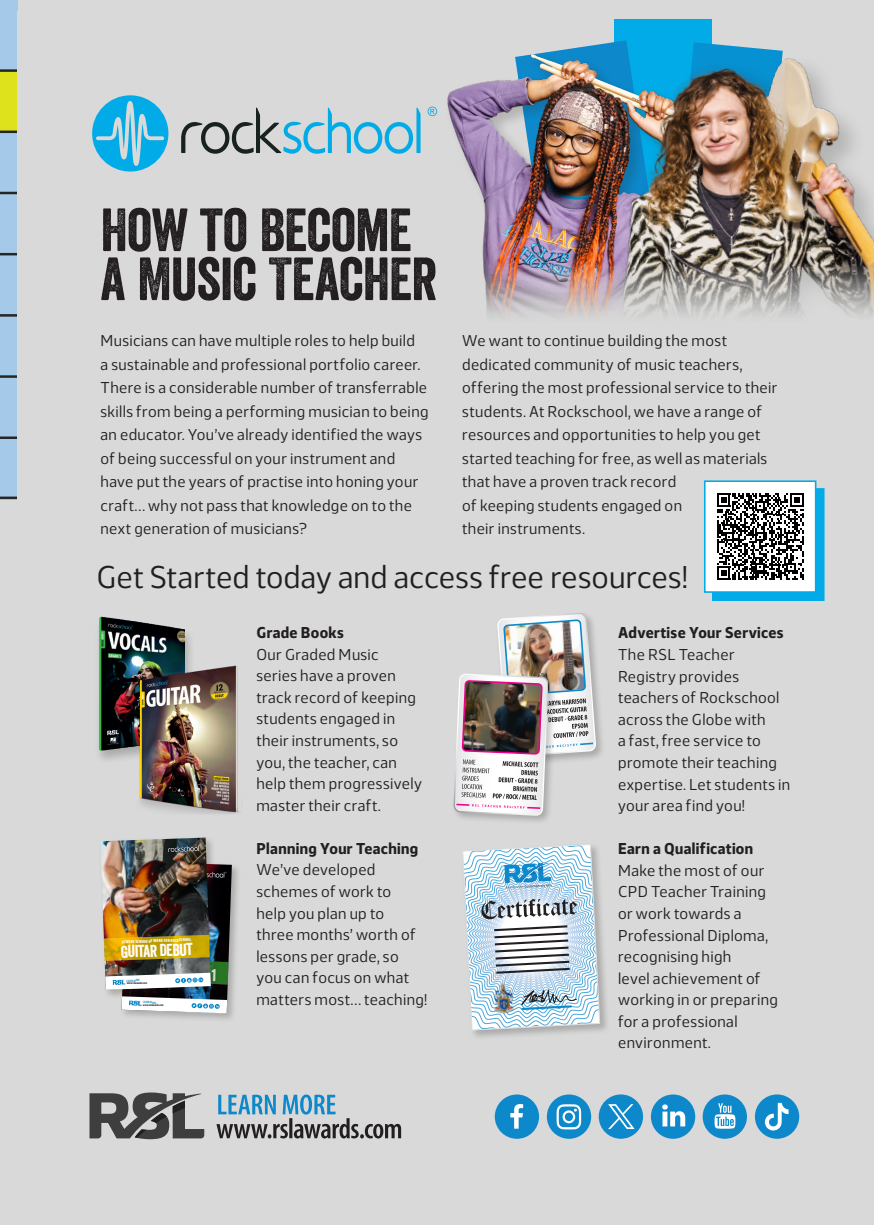
<style>
.page{position:relative;width:874px;height:1225px;background:#fff}
.page>*{position:absolute;margin:0;border:0;box-sizing:border-box;transform-origin:0 0}
.t1{font:58.8px/49px "Veneer";letter-spacing:-.01em;color:#231f20}
.t2{font:31.4px "Webnar";color:#231f20}
.t3{font:16.6px "Veneer";color:#fff}
.t4{font:15.6px/21.6px "Webnar";letter-spacing:.02em;color:#231f20}
.t5{font:700 15.6px "Webnar";letter-spacing:.02em;color:#231f20}
.t6{font:900 condensed 4.4px "Myriad Pro";color:#fff}
.t7{font:600 condensed 3.2px "Myriad Pro";color:#000}
.t8{font:600 condensed 3.2px "Myriad Pro";color:#0085c8}
</style>
<div class="page">
<div style="left:0;top:0;width:873px;height:1225px;background:#d8d9d8"></div>
<div style="left:0;top:0;width:17px;height:499px;background:#a5c9e8"></div>
<div style="left:0;top:71px;width:17px;height:61px;background:#dde21c"></div>
<svg style="left:0;top:253px;width:17px;height:2px"></svg>
<hr style="left:0;top:314px;width:17px;height:3px;background:#252626">
<hr style="left:0;top:375px;width:17px;height:3px;background:#252626">
<hr style="left:0;top:436px;width:17px;height:3px;background:#252626">
<hr style="left:0;top:496px;width:17px;height:3px;background:#252626">
<svg style="left:0;top:192px;width:17px;height:2px"></svg>
<svg style="left:0;top:131px;width:17px;height:2px"></svg>
<hr style="left:0;top:69px;width:17px;height:3px;background:#252626">
<svg style="left:92px;top:95px;width:76px;height:77px"></svg>
<svg style="left:181px;top:108px;width:174px;height:46px"></svg>
<div style="left:614px;top:19px;width:97px;height:189px;background:#00abe7"></div>
<img style="left:355px;top:29px;width:367px;height:287px">
<img style="left:556px;top:45px;width:317px;height:271px">
<div style="left:94px;top:616px;width:101px;height:148px;background:#231f20;opacity:.25"></div>
<img style="left:94px;top:616px;width:91px;height:139px">
<img style="left:121px;top:653px;width:119px;height:161px">
<div style="left:120px;top:859px;width:121px;height:163px;background:#231f20;opacity:.25"></div>
<img style="left:220px;top:861px;width:12px;height:152px">
<svg style="left:121px;top:996px;width:106px;height:17px;background:#dbe5eb"></svg>
<svg style="left:220px;top:868px;width:9px;height:12px"></svg>
<div style="left:99px;top:836px;width:121px;height:163px;background:#231f20;opacity:.25"></div>
<img style="left:100px;top:837px;width:111px;height:97px">
<img style="left:100px;top:934px;width:132px;height:55px">
<svg style="left:166px;top:842px;width:37px;height:12px"></svg>
<div style="left:711px;top:488px;width:112px;height:113px;background:#00abe7"></div>
<div style="left:704px;top:481px;width:111px;height:111px;background:#fff"></div>
<svg style="left:717px;top:493px;width:86px;height:87px"></svg>
<div style="left:703px;top:480px;width:113px;height:113px;border:2px solid #00abe7"></div>
<div style="left:495px;top:611px;width:110px;height:156px;background:#231f20;opacity:.25"></div>
<img style="left:453px;top:613px;width:142px;height:209px">
<div style="left:460px;top:842px;width:149px;height:198px;background:#231f20;opacity:.25"></div>
<svg style="left:461px;top:843px;width:139px;height:188px;background:#bcd0dd"></svg>
<svg style="left:598px;top:1094px;width:44px;height:44px"></svg>
<svg style="left:754px;top:1094px;width:44px;height:44px"></svg>
<svg style="left:546px;top:1094px;width:45px;height:44px"></svg>
<svg style="left:650px;top:1094px;width:45px;height:44px"></svg>
<svg style="left:494px;top:1094px;width:45px;height:44px"></svg>
<svg style="left:702px;top:1094px;width:44px;height:44px"></svg>
<svg style="left:89px;top:1092px;width:115px;height:47px"></svg>
<svg style="left:216px;top:1094px;width:185px;height:44px"></svg>
<h1 class="t1" style="left:100px;top:205px;width:338px">HOW TO BECOME<br>A MUSIC TEACHER</h1>
<p class="t4" style="left:100px;top:327px;width:329px;line-height:23.6px">Musicians can have multiple roles to help build<br>a sustainable and professional portfolio career.<br>There is a considerable number of transferrable skills from being a performing musician to being an educator. You’ve already identified the ways of being successful on your instrument and have put the years of practise into honing your craft… why not pass that knowledge on to the next generation of musicians?</p>
<p class="t4" style="left:462px;top:327px;width:316px;line-height:23.6px">We want to continue building the most dedicated community of music teachers, offering the most professional service to their students. At Rockschool, we have a range of resources and opportunities to help you get started teaching for free, as well as materials that have a proven track record<br>of keeping students engaged on<br>their instruments.</p>
<h2 class="t2" style="left:96px;top:553px;width:592px">Get Started today and access free resources!</h2>
<p class="t5" style="left:256px;top:620px;width:89px">Grade Books</p>
<p class="t4" style="left:256px;top:642px;width:167px">Our Graded Music series have a proven track record of keeping students engaged in their instruments, so you, the teacher, can help them progressively master their craft.</p>
<p class="t5" style="left:256px;top:836px;width:163px">Planning Your Teaching</p>
<p class="t4" style="left:256px;top:858px;width:172px">We’ve developed schemes of work to<br>help you plan up to<br>three months’ worth of lessons per grade, so you can focus on what matters most… teaching!</p>
<p class="t5" style="left:617px;top:621px;width:167px">Advertise Your Services</p>
<p class="t4" style="left:617px;top:642px;width:174px">The RSL Teacher<br>Registry provides teachers of Rockschool across the Globe with<br>a fast, free service to promote their teaching expertise. Let students in your area find you!</p>
<p class="t5" style="left:617px;top:836px;width:136px">Earn a Qualification</p>
<p class="t4" style="left:617px;top:858px;width:161px">Make the most of our<br>CPD Teacher Training or work towards a<br>Professional Diploma, recognising high<br>level achievement of working in or preparing for a professional environment.</p>
<p class="t6" style="left:121px;top:939px;width:71px;rotate:-2deg">12 WEEK SCHEME OF WORK FOR ROCKSCHOOL</p>
<p class="t3" style="left:120px;top:941px;width:73px;rotate:-2deg">GUITAR DEBUT</p>
<p class="t8" style="left:126px;top:979px;width:15px;rotate:-2deg">LEARN MORE</p>
<p class="t7" style="left:126px;top:981px;width:22px;rotate:-2deg">www.rslawards.com</p>
<p class="t8" style="left:143px;top:1000px;width:15px;rotate:2deg">LEARN MORE</p>
<p class="t7" style="left:143px;top:1003px;width:22px;rotate:2deg">www.rslawards.com</p>
</div>
